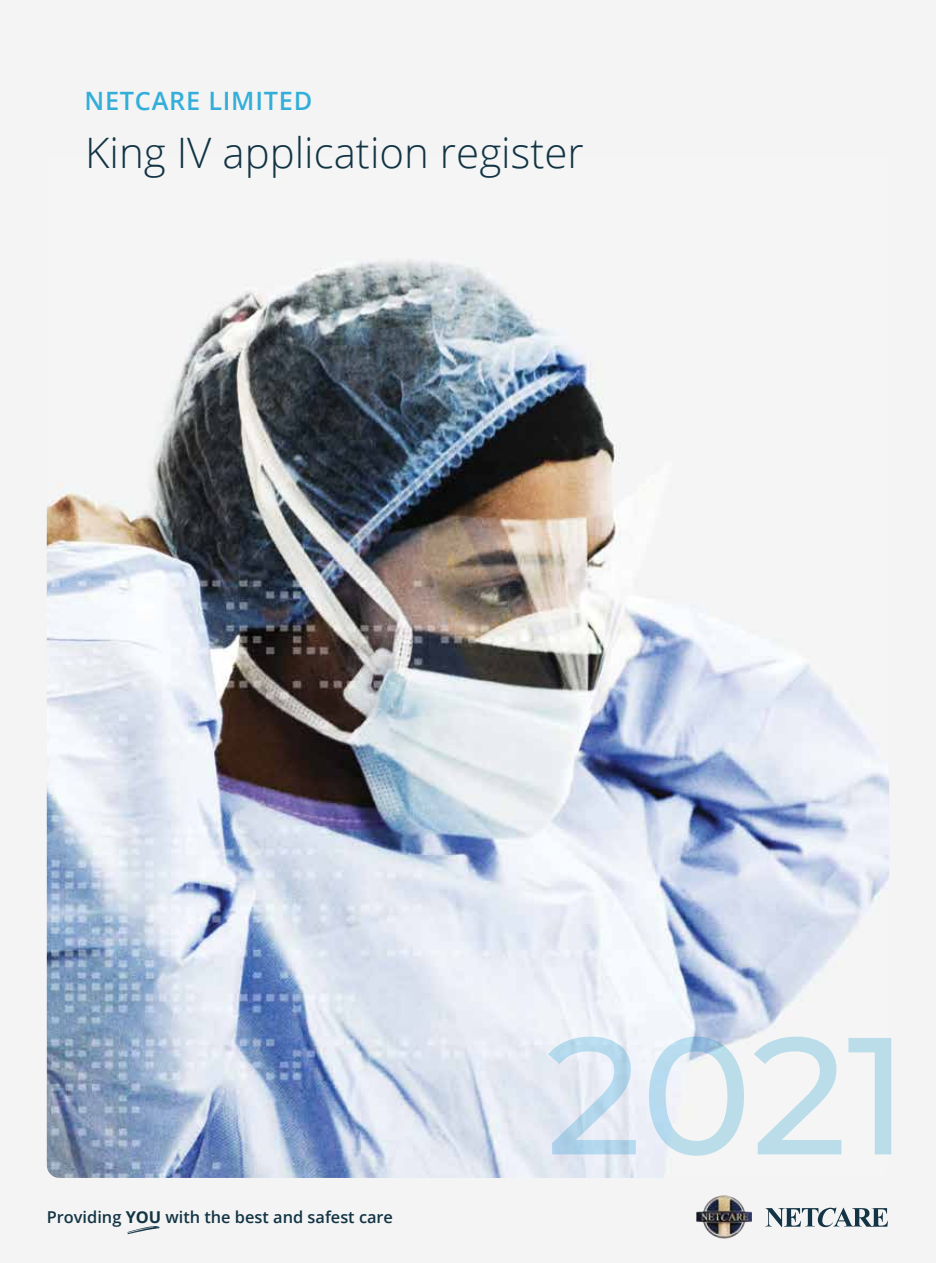
<style>
.page{position:relative;width:936px;height:1263px;background:#fff}
.page>*{position:absolute;margin:0;border:0;box-sizing:border-box;transform-origin:0 0}
.t1{font:300 42px "Open Sans";color:#123444}
.t2{font:600 25.35px "Open Sans";letter-spacing:.03em;color:#33aeda}
.t3{font:600 16.35px "Open Sans";color:#123444}
.s1{font-weight:700}
</style>
<div class="page">
<div style="left:0;top:0;width:935px;height:1263px;background:#f4f4f4"></div>
<img style="left:47px;top:259px;width:842px;height:919px">
<svg style="left:127px;top:1226px;width:33px;height:8px"></svg>
<svg style="left:765px;top:1207px;width:123px;height:20px"></svg>
<img style="left:696px;top:1195px;width:55px;height:43px">
<svg style="left:548px;top:1036px;width:343px;height:120px"></svg>
<h2 class="t2" style="left:84px;top:83px;width:229px">NETCARE LIMITED</h2>
<h1 class="t1" style="left:85px;top:124px;width:500px">King IV application register</h1>
<p class="t3" style="left:47px;top:1206px;width:348px">Providing <span class="s1">YOU</span> with the best and safest care</p>
</div>
